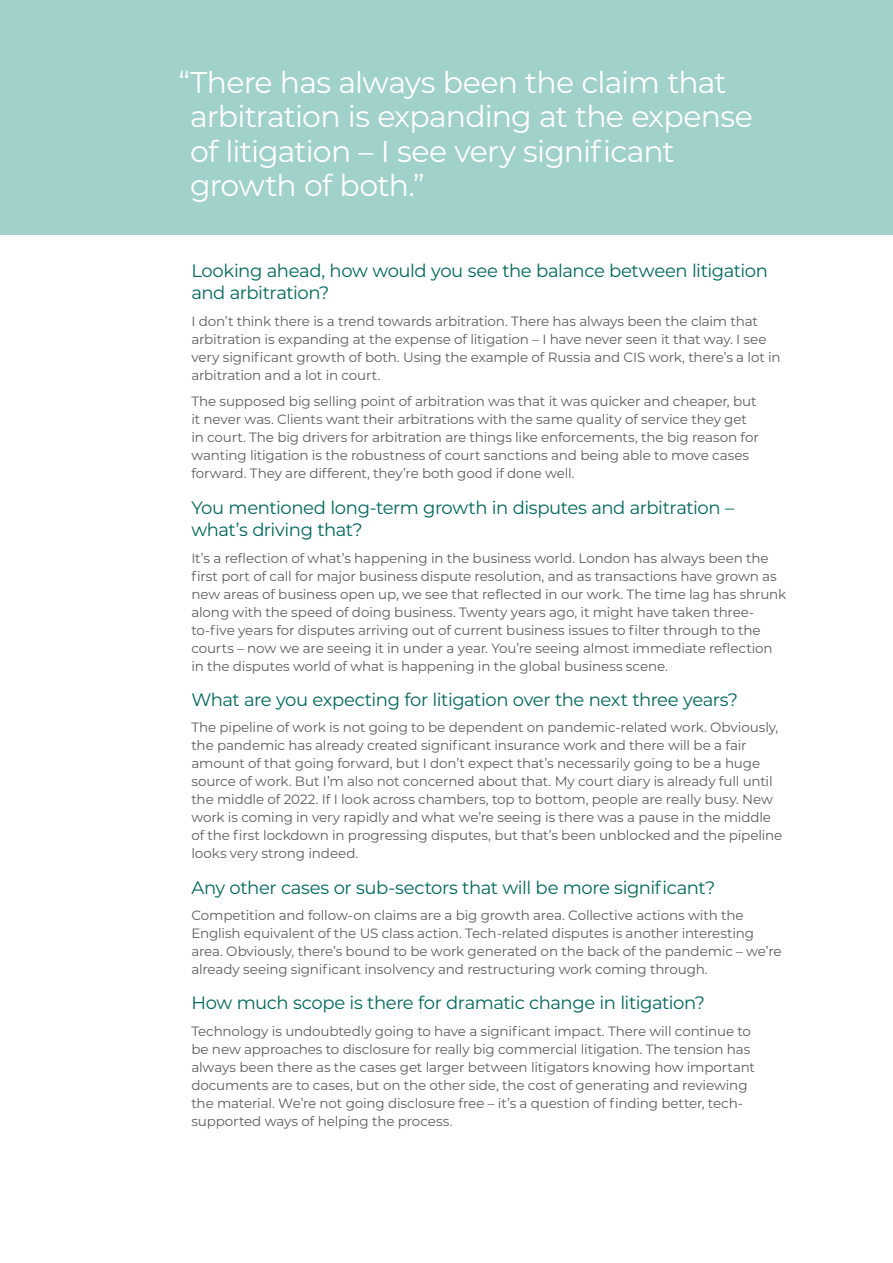
<style>
.page{position:relative;width:893px;height:1263px;background:#fff}
.page>*{position:absolute;margin:0;border:0;box-sizing:border-box;transform-origin:0 0}
.t1{font:30px/34.5px "Montserrat";letter-spacing:-.03em;color:#fff}
.t2{font:18px/22.5px "Montserrat";letter-spacing:-.025em;color:#00685e}
.t3{font:13.5px/18px "Montserrat";letter-spacing:-.01em;color:#5b5d62}
</style>
<div class="page">
<div style="left:0;top:0;width:893px;height:235px;background:#a0d1ca"></div>
<h1 class="t1" style="left:190px;top:64px;width:564px;text-indent:-12px">“There has always been the claim that arbitration is expanding at the expense of litigation – I see very significant growth of both.”</h1>
<h2 class="t2" style="left:191px;top:259px;width:578px">Looking ahead, how would you see the balance between litigation and arbitration?</h2>
<p class="t3" style="left:191px;top:312px;width:591px">I don’t think there is a trend towards arbitration. There has always been the claim that arbitration is expanding at the expense of litigation – I have never seen it that way. I see very significant growth of both. Using the example of Russia and CIS work, there’s a lot in arbitration and a lot in court.</p>
<p class="t3" style="left:191px;top:392px;width:569px">The supposed big selling point of arbitration was that it was quicker and cheaper, but it never was. Clients want their arbitrations with the same quality of service they get in court. The big drivers for arbitration are things like enforcements, the big reason for wanting litigation is the robustness of court sanctions and being able to move cases forward. They are different, they’re both good if done well.</p>
<h2 class="t2" style="left:191px;top:495px;width:544px">You mentioned long-term growth in disputes and arbitration – what’s driving that?</h2>
<p class="t3" style="left:191px;top:548px;width:596px">It’s a reflection of what’s happening in the business world. London has always been the first port of call for major business dispute resolution, and as transactions have grown as new areas of business open up, we see that reflected in our work. The time lag has shrunk along with the speed of doing business. Twenty years ago, it might have taken three&shy;to-five years for disputes arriving out of current business issues to filter through to the courts – now we are seeing it in under a year. You’re seeing almost immediate reflection in the disputes world of what is happening in the global business scene.</p>
<h2 class="t2" style="left:191px;top:688px;width:548px">What are you expecting for litigation over the next three years?</h2>
<p class="t3" style="left:191px;top:718px;width:592px">The pipeline of work is not going to be dependent on pandemic-related work. Obviously, the pandemic has already created significant insurance work and there will be a fair amount of that going forward, but I don’t expect that’s necessarily going to be a huge source of work. But I’m also not concerned about that. My court diary is already full until the middle of 2022. If I look across chambers, top to bottom, people are really busy. New work is coming in very rapidly and what we’re seeing is there was a pause in the middle of the first lockdown in progressing disputes, but that’s been unblocked and the pipeline looks very strong indeed.</p>
<h2 class="t2" style="left:191px;top:875px;width:525px">Any other cases or sub-sectors that will be more significant?</h2>
<p class="t3" style="left:191px;top:906px;width:592px">Competition and follow-on claims are a big growth area. Collective actions with the English equivalent of the US class action. Tech-related disputes is another interesting area. Obviously, there’s bound to be work generated on the back of the pandemic – we’re already seeing significant insolvency and restructuring work coming through.</p>
<h2 class="t2" style="left:191px;top:991px;width:515px">How much scope is there for dramatic change in litigation?</h2>
<p class="t3" style="left:191px;top:1022px;width:565px">Technology is undoubtedly going to have a significant impact. There will continue to be new approaches to disclosure for really big commercial litigation. The tension has always been there as the cases get larger between litigators knowing how important documents are to cases, but on the other side, the cost of generating and reviewing the material. We’re not going disclosure free – it’s a question of finding better, tech&shy;supported ways of helping the process.</p>
</div>
